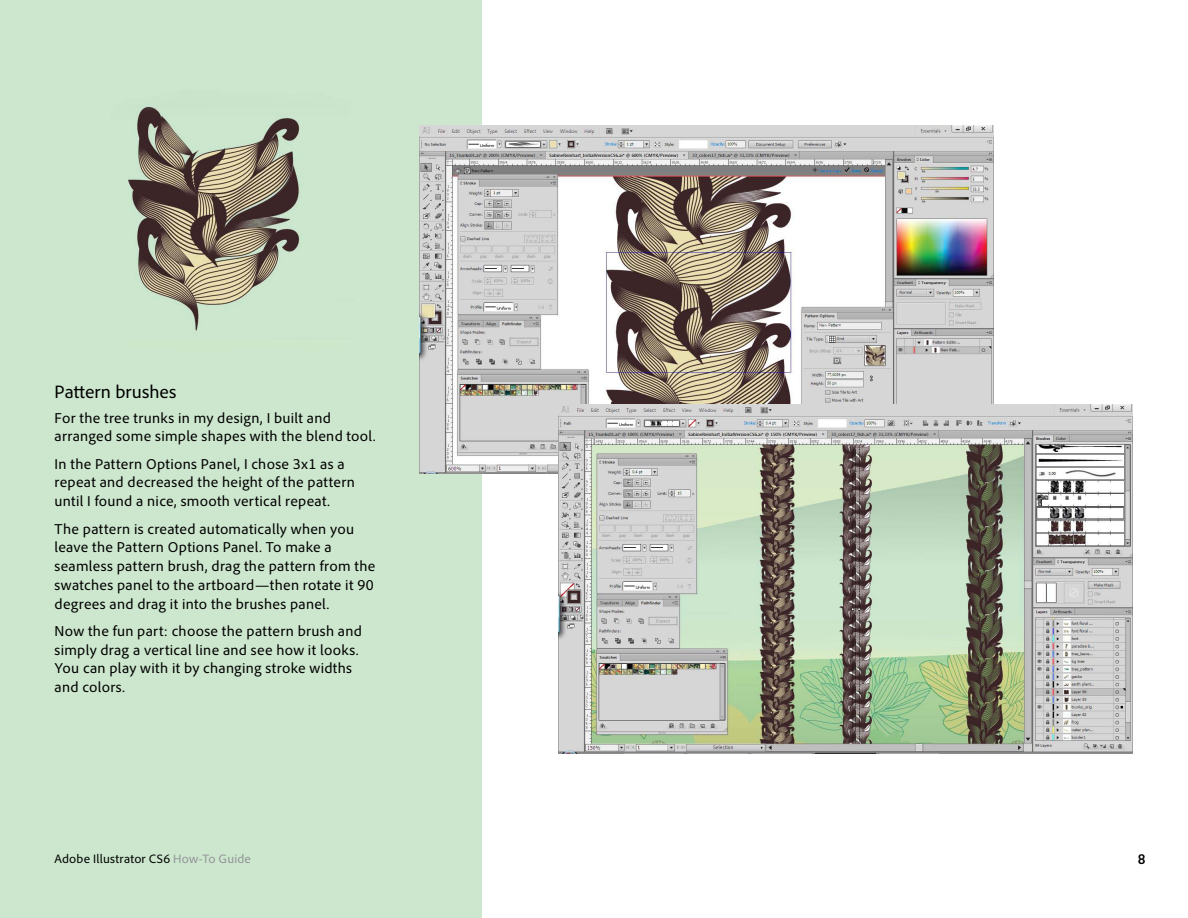
<style>
.page{position:relative;width:1188px;height:918px;background:#fff}
.page>*{position:absolute;margin:0;border:0;box-sizing:border-box;transform-origin:0 0}
.Text__Headline_1{font:18.75px "Adobe Clean";color:#000}
.Text__Body{font:15px/18.8px "Adobe Clean";letter-spacing:.02em;color:#000}
.t1{font:700 semi-condensed 15px "Adobe Clean";color:#000}
.Header_-_product_nam{font:12.75px "Adobe Clean";letter-spacing:.015em;color:#000}
.s1{color:#939598}
</style>
<div class="page">
<div style="left:0;top:0;width:482px;height:918px;background:#cde7ce"></div>
<img style="left:419px;top:125px;width:575px;height:349px">
<img style="left:559px;top:404px;width:574px;height:349px">
<p class="Text__Headline_1" style="left:55px;top:380px;width:123px">Pattern brushes</p>
<p class="Text__Body" style="left:55px;top:408px;width:323px">For the tree trunks in my design, I built and arranged some simple shapes with the blend tool.</p>
<p class="Text__Body" style="left:55px;top:454px;width:302px">In the Pattern Options Panel, I chose 3x1 as a repeat and decreased the height of the pattern until I found a nice, smooth vertical repeat.</p>
<p class="Text__Body" style="left:55px;top:519px;width:322px">The pattern is created automatically when you leave the Pattern Options Panel. To make a seamless pattern brush, drag the pattern from the swatches panel to the artboard—then rotate it 90 degrees and drag it into the brushes panel.</p>
<p class="Text__Body" style="left:55px;top:621px;width:309px">Now the fun part: choose the pattern brush and simply drag a vertical line and see how it looks.<br>You can play with it by changing stroke widths and colors.</p>
<p class="Header_-_product_nam" style="left:54px;top:854px;width:199px">Adobe Illustrator CS6 <span class="s1">How-To Guide</span></p>
<p class="t1" style="left:1138px;top:850px;width:9px">8</p>
<p class="Header_-_product_nam" style="left:54px;top:852px;width:199px">Adobe Illustrator CS6 <span class="s1">How-To Guide</span></p>
</div>
